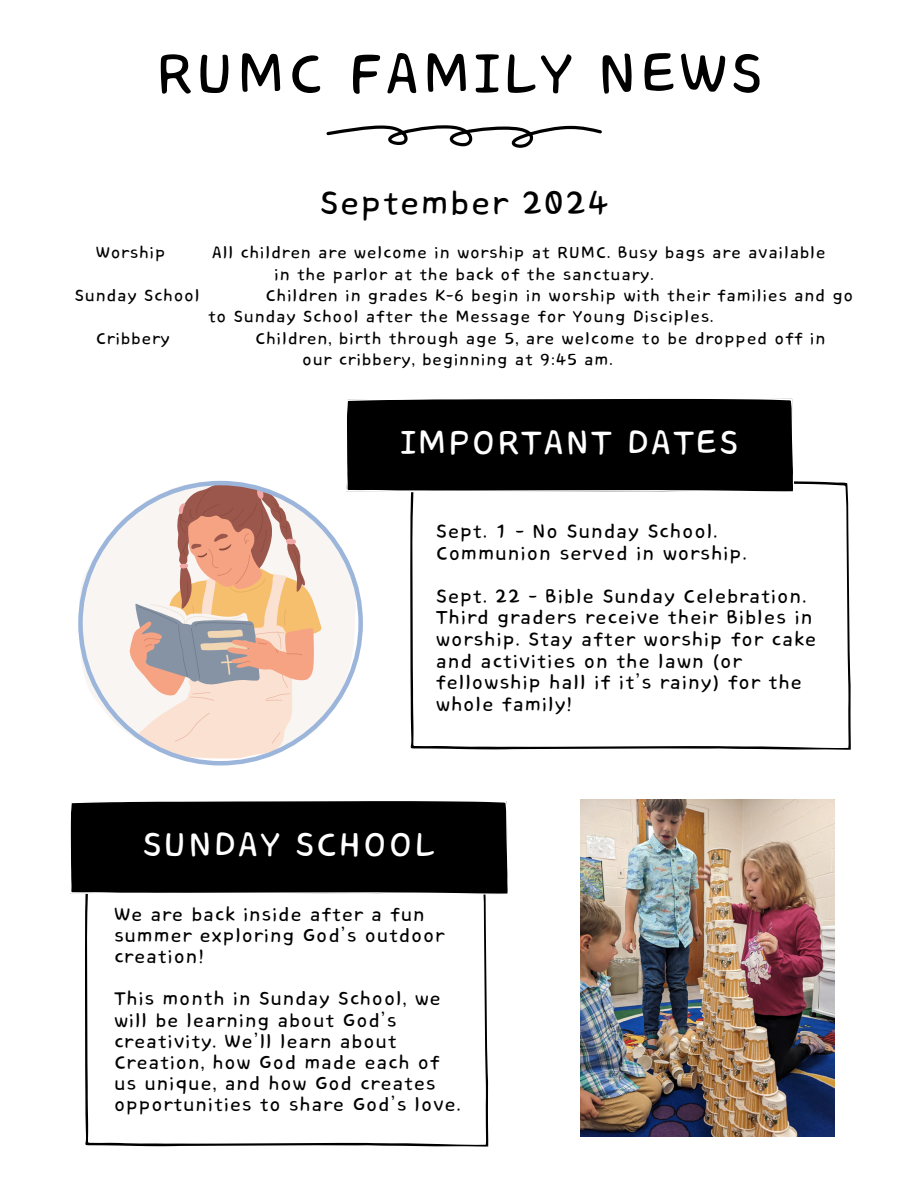
<style>
.page{position:relative;width:918px;height:1188px;background:#fff}
.page>*{position:absolute;margin:0;border:0;box-sizing:border-box;transform-origin:0 0}
.t1{font:72px "Core Bandi Face";color:#000}
.t2{font:43.05px "Core Bandi Face";color:#fff}
.t3{font:42px "Core Bandi Face";color:#000}
.t4{font:24.45px/21.6px "Core Bandi Face";color:#000}
.t5{font:24px/21.1px "Core Bandi Face";color:#000}
.t6{font:21px/21.3px "Core Bandi Face";color:#000}
</style>
<div class="page">
<svg style="left:410px;top:481px;width:441px;height:269px"></svg>
<svg style="left:85px;top:895px;width:403px;height:252px"></svg>
<img style="left:581px;top:799px;width:253px;height:338px">
<svg style="left:78px;top:481px;width:285px;height:285px"></svg>
<svg style="left:326px;top:125px;width:276px;height:23px"></svg>
<div style="left:346px;top:398px;width:448px;height:95px;background:#000"></div>
<div style="left:70px;top:801px;width:438px;height:94px;background:#000"></div>
<p class="t1" style="left:156px;top:36px;width:611px">RUMC FAMILY NEWS</p>
<h3 class="t3" style="left:319px;top:181px;width:291px">September 2024</h3>
<p class="t6" style="left:96px;top:243px;width:72px">Worship</p>
<p class="t6" style="left:212px;top:243px;width:616px">All children are welcome in worship at RUMC. Busy bags are available</p>
<p class="t6" style="left:274px;top:264px;width:382px">in the parlor at the back of the sanctuary.</p>
<p class="t6" style="left:75px;top:286px;width:127px">Sunday School</p>
<p class="t6" style="left:208px;top:286px;width:647px;text-indent:58px">Children in grades K-6 begin in worship with their families and go to Sunday School after the Message for Young Disciples.</p>
<p class="t6" style="left:96px;top:328px;width:76px">Cribbery</p>
<p class="t6" style="left:255px;top:328px;width:573px">Children, birth through age 5, are welcome to be dropped off in</p>
<p class="t6" style="left:302px;top:350px;width:313px">our cribbery, beginning at 9:45 am.</p>
<h2 class="t2" style="left:400px;top:420px;width:341px">IMPORTANT DATES</h2>
<h2 class="t4" style="left:436px;top:521px;width:313px">Sept. 1 - No Sunday School.<br>Communion served in worship.</h2>
<h4 class="t4" style="left:436px;top:586px;width:383px">Sept. 22 - Bible Sunday Celebration.<br>Third graders receive their Bibles in worship. Stay after worship for cake and activities on the lawn (or fellowship hall if it’s rainy) for the whole family!</h4>
<p class="t2" style="left:142px;top:823px;width:295px">SUNDAY SCHOOL</p>
<h4 class="t5" style="left:114px;top:904px;width:333px">We are back inside after a fun summer exploring God’s outdoor creation!</h4>
<h4 class="t5" style="left:114px;top:989px;width:349px">This month in Sunday School, we will be learning about God’s creativity. We’ll learn about<br>Creation, how God made each of us unique, and how God creates opportunities to share God’s love.</h4>
</div>
